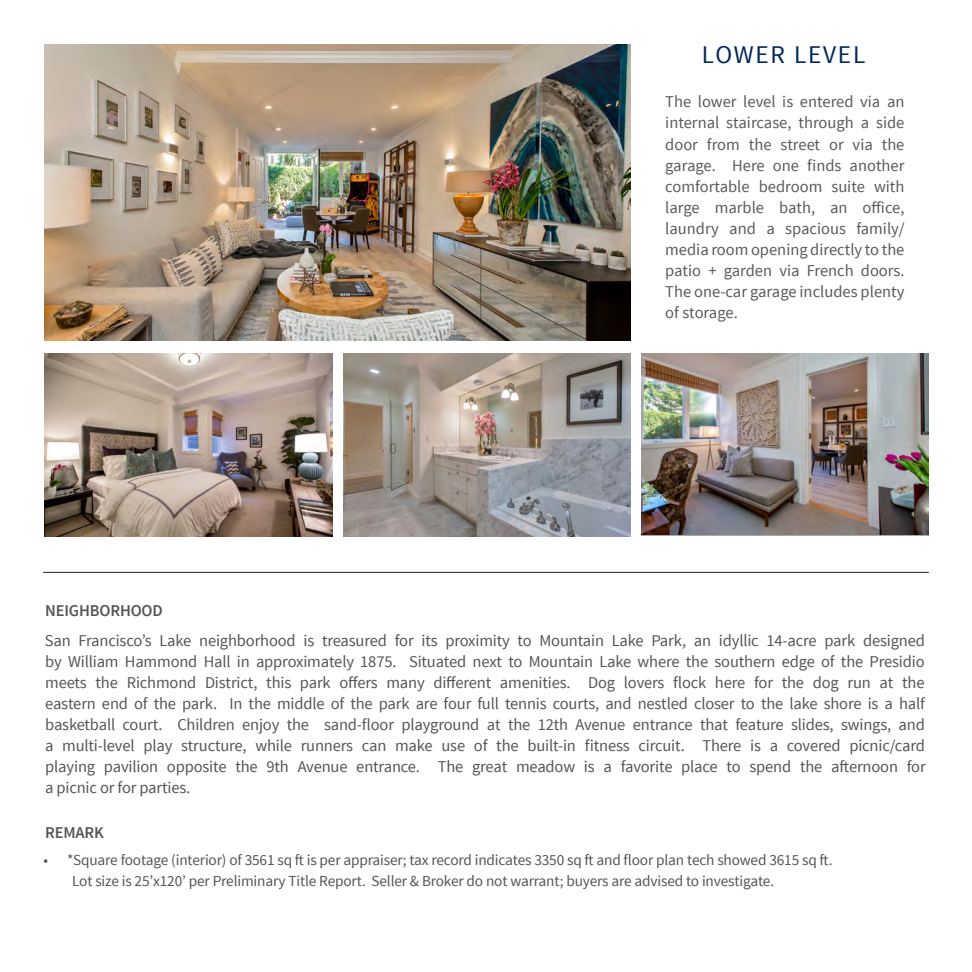
<style>
.page{position:relative;width:972px;height:972px;background:#fff}
.page>*{position:absolute;margin:0;border:0;box-sizing:border-box;transform-origin:0 0}
.Features{font:25.5px "Source Sans Pro";letter-spacing:.07em;color:#00295c}
.bullets_for_remarks{font:16.5px/21px "Source Sans Pro";letter-spacing:-.01em;color:#545557;text-align:justify}
.Paragraph_Style_2{font:16.5px/21px "Source Sans Pro";color:#5a5a5d;text-align:justify}
.bullets_for_remarks-2{font:600 16.5px "Source Sans Pro";letter-spacing:-.01em;color:#545557}
.t1{font:15.3px/21px "Source Sans Pro";letter-spacing:-.01em;color:#545557}
</style>
<div class="page">
<img style="left:642px;top:354px;width:287px;height:181px">
<img style="left:45px;top:354px;width:287px;height:182px">
<img style="left:343px;top:354px;width:287px;height:182px">
<hr style="left:43px;top:572px;width:886px;height:1px;background:#231f20">
<img style="left:45px;top:44px;width:585px;height:296px">
<p class="Features" style="left:702px;top:39px;width:165px">LOWER LEVEL</p>
<p class="Paragraph_Style_2" style="left:665px;top:92px;width:241px">The lower level is entered via an internal staircase, through a side door from the street or via the garage. Here one finds another comfortable bedroom suite with large marble bath, an office, laundry and a spacious family/ media room opening directly to the patio + garden via French doors.<br>The one-car garage includes plenty of storage.</p>
<p class="bullets_for_remarks-2" style="left:45px;top:600px;width:119px">NEIGHBORHOOD</p>
<p class="bullets_for_remarks" style="left:45px;top:630px;width:882px">San Francisco’s Lake neighborhood is treasured for its proximity to Mountain Lake Park, an idyllic 14-acre park designed by William Hammond Hall in approximately 1875. Situated next to Mountain Lake where the southern edge of the Presidio meets the Richmond District, this park offers many different amenities. Dog lovers flock here for the dog run at the eastern end of the park. In the middle of the park are four full tennis courts, and nestled closer to the lake shore is a half basketball court. Children enjoy the sand-floor playground at the 12th Avenue entrance that feature slides, swings, and a multi-level play structure, while runners can make use of the built-in fitness circuit. There is a covered picnic/card playing pavilion opposite the 9th Avenue entrance. The great meadow is a favorite place to spend the afternoon for a picnic or for parties.</p>
<p class="bullets_for_remarks-2" style="left:45px;top:822px;width:60px">REMARK</p>
<p class="t1" style="left:72px;top:850px;width:762px;text-indent:-29px">• *Square footage (interior) of 3561 sq ft is per appraiser; tax record indicates 3350 sq ft and floor plan tech showed 3615 sq ft.<br>Lot size is 25’x120’ per Preliminary Title Report. Seller &amp; Broker do not warrant; buyers are advised to investigate.</p>
</div>
